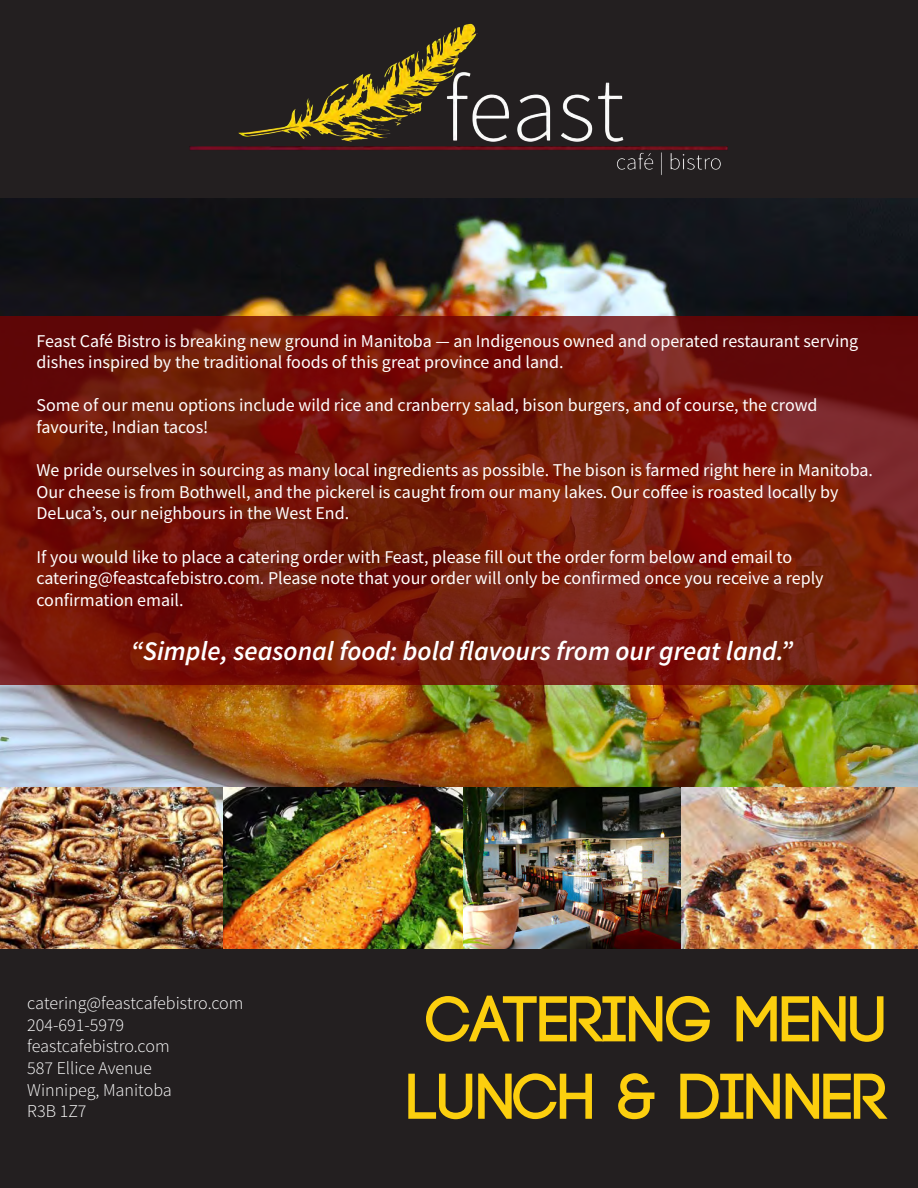
<style>
.page{position:relative;width:918px;height:1188px;background:#fff}
.page>*{position:absolute;margin:0;border:0;box-sizing:border-box;transform-origin:0 0}
.t1{font:700 64.5px "Code";color:#fccf0e}
.t2{font:italic 600 27px "Source Sans Pro";color:#fff}
.t3{font:18px/21.6px "Source Sans Pro";color:#fff}
.t4{font:300 18px "Source Sans Pro";color:#fff}
</style>
<div class="page">
<img style="left:0;top:197px;width:918px;height:590px">
<div style="left:0;top:0;width:918px;height:197px;background:#231f20"></div>
<img style="left:189px;top:23px;width:539px;height:152px">
<svg style="left:0;top:317px;width:918px;height:368px;background:#74170b"></svg>
<img style="left:0;top:787px;width:918px;height:162px">
<div style="left:0;top:949px;width:918px;height:239px;background:#231f20"></div>
<p class="t3" style="left:36px;top:330px;width:823px">Feast Café Bistro is breaking new ground in Manitoba — an Indigenous owned and operated restaurant serving dishes inspired by the traditional foods of this great province and land.</p>
<p class="t3" style="left:36px;top:395px;width:783px">Some of our menu options include wild rice and cranberry salad, bison burgers, and of course, the crowd favourite, Indian tacos!</p>
<p class="t3" style="left:36px;top:459px;width:838px">We pride ourselves in sourcing as many local ingredients as possible. The bison is farmed right here in Manitoba.<br>Our cheese is from Bothwell, and the pickerel is caught from our many lakes. Our coffee is roasted locally by<br>DeLuca’s, our neighbours in the West End.</p>
<p class="t3" style="left:36px;top:546px;width:757px">If you would like to place a catering order with Feast, please fill out the order form below and email to</p>
<p class="t3" style="left:36px;top:567px;width:789px">catering@feastcafebistro.com. Please note that your order will only be confirmed once you receive a reply confirmation email.</p>
<p class="t2" style="left:131px;top:633px;width:664px">“Simple, seasonal food: bold flavours from our great land.”</p>
<p class="t4" style="left:27px;top:992px;width:218px">catering@feastcafebistro.com</p>
<p class="t4" style="left:27px;top:1014px;width:98px">204-691-5979</p>
<p class="t4" style="left:27px;top:1035px;width:144px">feastcafebistro.com</p>
<p class="t4" style="left:27px;top:1057px;width:126px">587 Ellice Avenue</p>
<p class="t4" style="left:27px;top:1079px;width:146px">Winnipeg, Manitoba</p>
<p class="t4" style="left:27px;top:1100px;width:61px">R3B 1Z7</p>
<p class="t1" style="left:426px;top:987px;width:463px">CATERING MENU</p>
<p class="t1" style="left:407px;top:1064px;width:481px">LUNCH &amp; DINNER</p>
</div>
